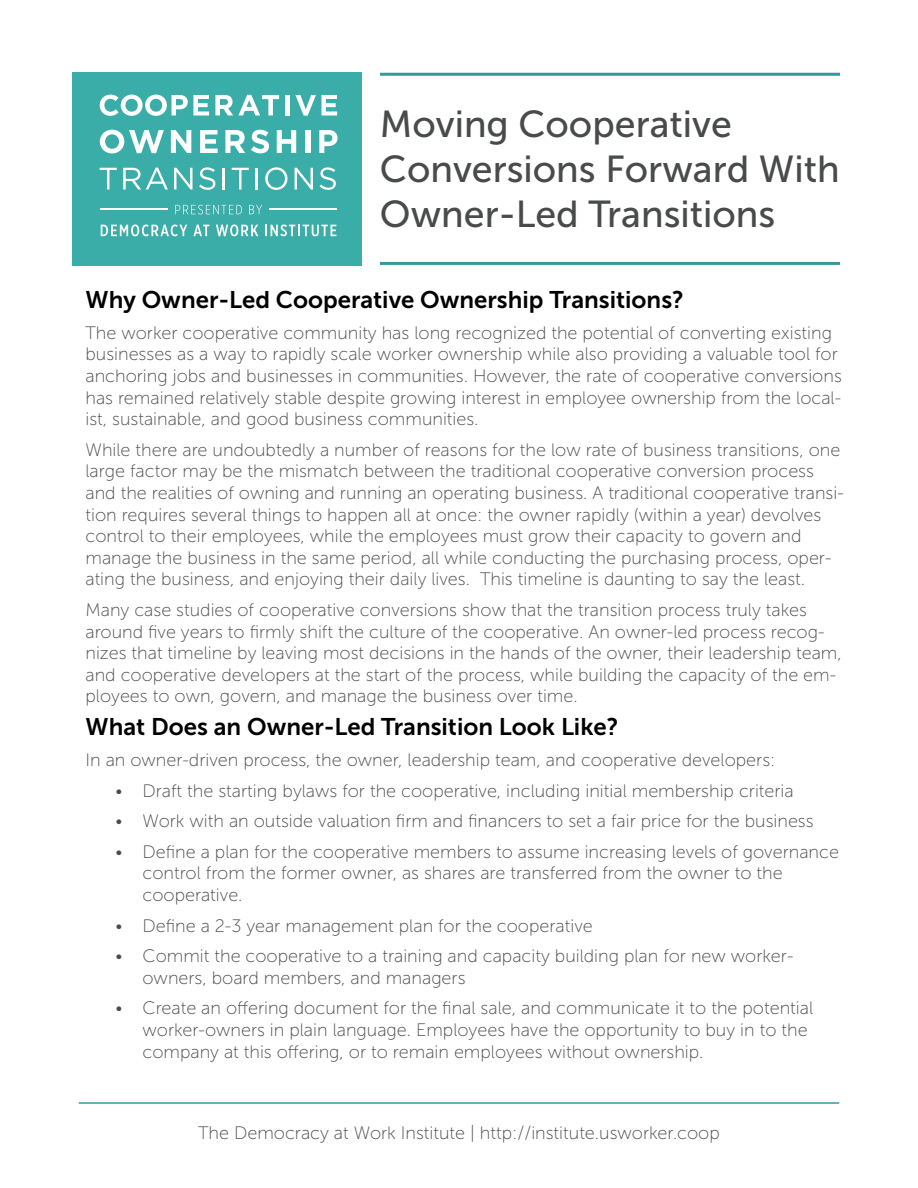
<style>
.page{position:relative;width:918px;height:1188px;background:#fff}
.page>*{position:absolute;margin:0;border:0;box-sizing:border-box;transform-origin:0 0}
.t1{font:37.5px/45px "Museo Sans 500";color:#494a4b}
.t2{font:24px "Museo Sans 700";color:#000}
.t3{font:18px/21.6px "Museo Sans 100";color:#494a4b}
</style>
<div class="page">
<hr style="left:79px;top:1102px;width:760px;height:2px;background:#399">
<div style="left:72px;top:72px;width:290px;height:194px;background:#3bada8"></div>
<svg style="left:100px;top:95px;width:109px;height:21px"></svg>
<svg style="left:215px;top:95px;width:64px;height:20px"></svg>
<div style="left:285px;top:95px;width:5px;height:20px;background:#fff"></div>
<svg style="left:295px;top:95px;width:42px;height:21px"></svg>
<svg style="left:100px;top:130px;width:64px;height:23px"></svg>
<svg style="left:171px;top:130px;width:20px;height:23px"></svg>
<svg style="left:200px;top:130px;width:18px;height:23px"></svg>
<svg style="left:225px;top:130px;width:20px;height:23px"></svg>
<svg style="left:251px;top:130px;width:18px;height:23px"></svg>
<svg style="left:277px;top:130px;width:19px;height:23px"></svg>
<div style="left:305px;top:130px;width:5px;height:23px;background:#fff"></div>
<svg style="left:319px;top:130px;width:19px;height:23px"></svg>
<svg style="left:100px;top:168px;width:17px;height:22px"></svg>
<svg style="left:123px;top:168px;width:45px;height:22px"></svg>
<svg style="left:174px;top:168px;width:19px;height:22px"></svg>
<svg style="left:199px;top:167px;width:16px;height:23px"></svg>
<hr style="left:223px;top:168px;width:2px;height:22px;background:#fff">
<svg style="left:232px;top:168px;width:17px;height:22px"></svg>
<hr style="left:256px;top:168px;width:2px;height:22px;background:#fff">
<svg style="left:265px;top:167px;width:22px;height:23px"></svg>
<svg style="left:295px;top:168px;width:18px;height:22px"></svg>
<svg style="left:320px;top:167px;width:16px;height:23px"></svg>
<svg style="left:175px;top:205px;width:67px;height:9px"></svg>
<svg style="left:249px;top:205px;width:13px;height:9px"></svg>
<svg style="left:101px;top:224px;width:86px;height:12px"></svg>
<svg style="left:194px;top:225px;width:15px;height:11px"></svg>
<svg style="left:216px;top:224px;width:42px;height:12px"></svg>
<svg style="left:265px;top:225px;width:71px;height:11px"></svg>
<hr style="left:100px;top:208px;width:68px;height:2px;background:#fff">
<hr style="left:269px;top:208px;width:68px;height:2px;background:#fff">
<hr style="left:380px;top:262px;width:460px;height:3px;background:#399">
<hr style="left:380px;top:73px;width:460px;height:3px;background:#399">
<p class="t1" style="left:380px;top:101px;width:461px">Moving Cooperative<br>Conversions Forward With<br>Owner-Led Transitions</p>
<h2 class="t2" style="left:86px;top:287px;width:600px">Why Owner-Led Cooperative Ownership Transitions?</h2>
<p class="t3" style="left:86px;top:322px;width:758px">The worker cooperative community has long recognized the potential of converting existing businesses as a way to rapidly scale worker ownership while also providing a valuable tool for anchoring jobs and businesses in communities. However, the rate of cooperative conversions has remained relatively stable despite growing interest in employee ownership from the local&shy;ist, sustainable, and good business communities.</p>
<p class="t3" style="left:86px;top:439px;width:760px">While there are undoubtedly a number of reasons for the low rate of business transitions, one large factor may be the mismatch between the traditional cooperative conversion process and the realities of owning and running an operating business. A traditional cooperative transi&shy;tion requires several things to happen all at once: the owner rapidly (within a year) devolves control to their employees, while the employees must grow their capacity to govern and manage the business in the same period, all while conducting the purchasing process, oper&shy;ating the business, and enjoying their daily lives. This timeline is daunting to say the least.</p>
<p class="t3" style="left:86px;top:599px;width:758px">Many case studies of cooperative conversions show that the transition process truly takes around five years to firmly shift the culture of the cooperative. An owner-led process recog&shy;nizes that timeline by leaving most decisions in the hands of the owner, their leadership team, and cooperative developers at the start of the process, while building the capacity of the em&shy;ployees to own, govern, and manage the business over time.</p>
<p class="t2" style="left:86px;top:714px;width:534px">What Does an Owner-Led Transition Look Like?</p>
<p class="t3" style="left:86px;top:749px;width:691px">In an owner-driven process, the owner, leadership team, and cooperative developers:</p>
<p class="t3" style="left:116px;top:780px;width:680px">• Draft the starting bylaws for the cooperative, including initial membership criteria</p>
<p class="t3" style="left:116px;top:810px;width:700px">• Work with an outside valuation firm and financers to set a fair price for the business</p>
<p class="t3" style="left:142px;top:841px;width:698px;text-indent:-27px">• Define a plan for the cooperative members to assume increasing levels of governance control from the former owner, as shares are transferred from the owner to the cooperative.</p>
<p class="t3" style="left:116px;top:915px;width:479px">• Define a 2-3 year management plan for the cooperative</p>
<p class="t3" style="left:142px;top:945px;width:652px;text-indent:-27px">• Commit the cooperative to a training and capacity building plan for new worker&shy;owners, board members, and managers</p>
<p class="t3" style="left:142px;top:998px;width:672px;text-indent:-27px">• Create an offering document for the final sale, and communicate it to the potential worker-owners in plain language. Employees have the opportunity to buy in to the company at this offering, or to remain employees without ownership.</p>
<p class="t3" style="left:198px;top:1122px;width:523px">The Democracy at Work Institute | http://institute.usworker.coop</p>
</div>
